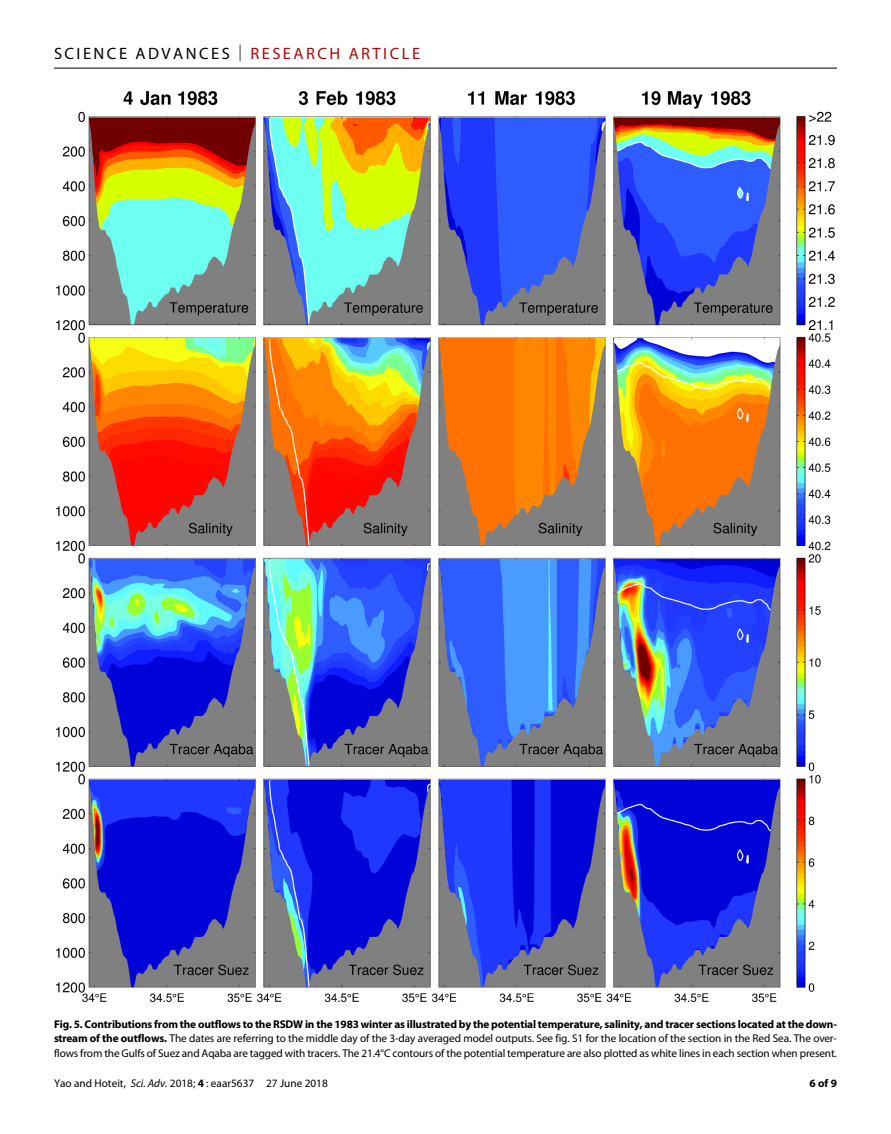
<style>
.page{position:relative;width:891px;height:1134px;background:#fff}
.page>*{position:absolute;margin:0;border:0;box-sizing:border-box;transform-origin:0 0}
.t1{font:16.5px "Myriad Pro";letter-spacing:.15em;color:#000}
.t2{font:11.25px/15px "Myriad Pro";letter-spacing:-.01em;color:#000;text-align:justify}
.t3{font:700 11.25px "Myriad Pro";color:#000}
.s1{font-weight:300}
.s2{color:#b10508}
.s3{font-weight:700}
.s4{font-style:italic}
</style>
<div class="page">
<hr style="left:54px;top:68px;width:783px;height:1px;background:#000">
<img style="left:56px;top:91px;width:779px;height:911px">
<h1 class="t1" style="left:54px;top:40px;width:368px">SCIENCE ADVANCES <span class="s1">|</span> <span class="s2">RESEARCH ARTICLE</span></h1>
<p class="t2" style="left:54px;top:1016px;width:784px"><span class="s3">Fig. 5. Contributions from the outflows to the RSDW in the 1983 winter as illustrated by the potential temperature, salinity, and tracer sections located at the down&shy;stream of the outflows.</span> The dates are referring to the middle day of the 3-day averaged model outputs. See fig. S1 for the location of the section in the Red Sea. The over&shy;flows from the Gulfs of Suez and Aqaba are tagged with tracers. The 21.4°C contours of the potential temperature are also plotted as white lines in each section when present.</p>
<p class="t2" style="left:54px;top:1076px;width:275px">Yao and Hoteit, <span class="s4">Sci. Adv.</span> 2018; <span class="s3">4</span> : eaar5637 27 June 2018</p>
<p class="t3" style="left:810px;top:1074px;width:29px">6 of 9</p>
</div>
